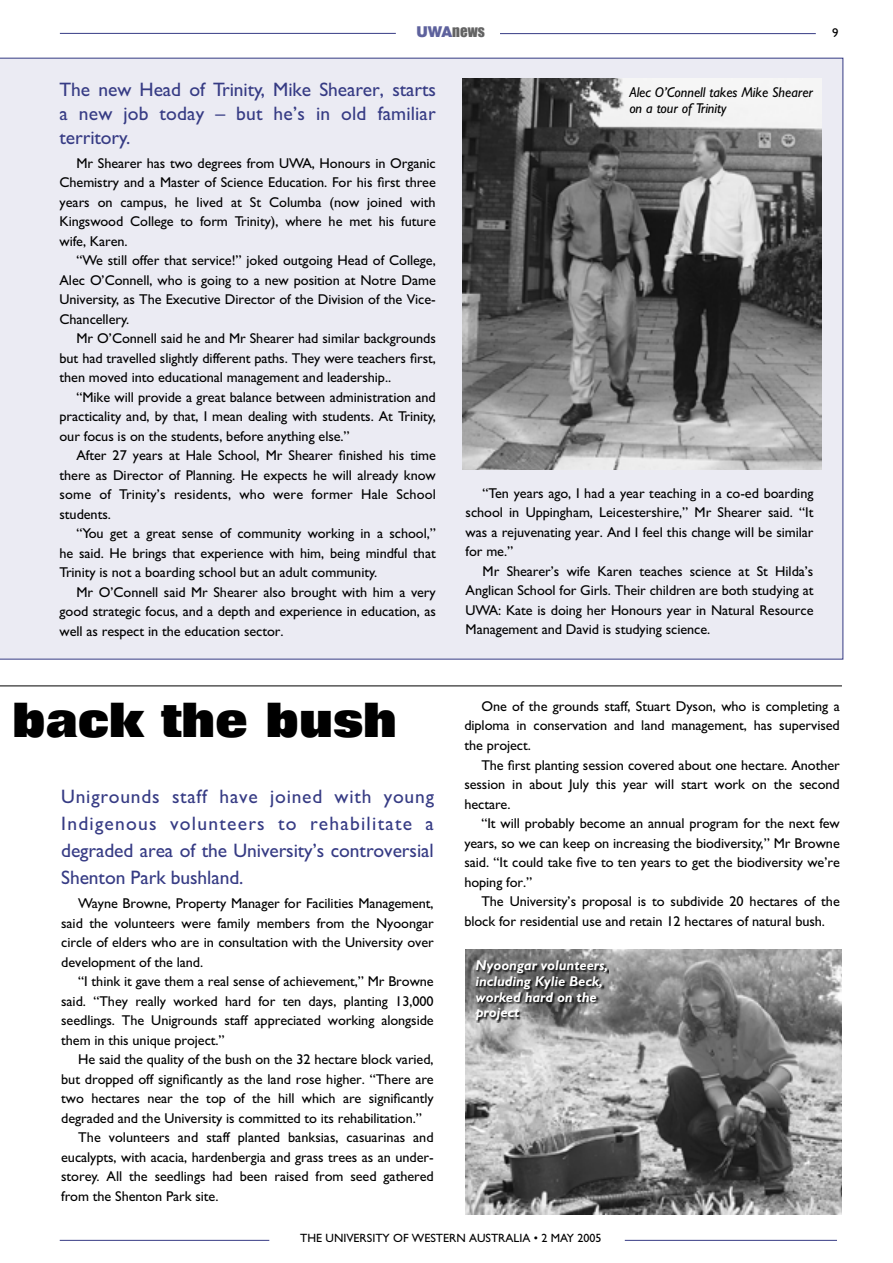
<style>
.page{position:relative;width:893px;height:1263px;background:#fff}
.page>*{position:absolute;margin:0;border:0;box-sizing:border-box;transform-origin:0 0}
.t1{font:800 48px "Folio";color:#000}
.t2{font:19.5px/27px "Gentle Sans";letter-spacing:-.005em;color:#363b84;text-align:justify}
.t3{font:15px "Impact";color:#636363}
.t4{font:14.25px/19.5px "Gentle Sans";letter-spacing:-.005em;color:#000;text-align:justify}
.t5{font:italic 700 14.25px/15.8px "Gentle Sans";letter-spacing:-.005em;color:#fff}
.t6{font:italic 14.25px/15.8px "Gentle Sans";letter-spacing:-.005em;color:#000}
.t7{font:12.75px "Gentle Sans";color:#000}
.t8{font:12px "Gentle Sans";color:#000}
.s1{font-family:"Helvetica Neue";font-weight:900;color:#5e629d}
</style>
<div class="page">
<img style="left:466px;top:949px;width:376px;height:265px">
<div style="left:0;top:58px;width:843px;height:601px;background:#ebebf3"></div>
<img style="left:462px;top:79px;width:359px;height:390px">
<svg style="left:475px;top:961px;width:134px;height:62px;background:#636363"></svg>
<hr style="left:0;top:685px;width:842px;height:1px;background:#000">
<hr style="left:60px;top:33px;width:336px;height:1px;background:#363b84">
<hr style="left:625px;top:1240px;width:212px;height:1px;background:#363b84">
<hr style="left:60px;top:1240px;width:209px;height:1px;background:#363b84">
<hr style="left:500px;top:33px;width:316px;height:1px;background:#363b84">
<p class="t3" style="left:416px;top:22px;width:70px"><span class="s1">UWA</span>NEWS</p>
<p class="t7" style="left:832px;top:26px;width:8px">9</p>
<h2 class="t2" style="left:60px;top:77px;width:378px;line-height:24px">The new Head of Trinity, Mike Shearer, starts a new job today – but he’s in old familiar territory.</h2>
<p class="t4" style="left:60px;top:153px;width:378px;text-indent:17px">Mr Shearer has two degrees from UWA, Honours in Organic Chemistry and a Master of Science Education. For his first three years on campus, he lived at St Columba (now joined with Kingswood College to form Trinity), where he met his future wife, Karen.</p>
<p class="t4" style="left:60px;top:250px;width:378px;text-indent:17px">“We still offer that service!” joked outgoing Head of College, Alec O’Connell, who is going to a new position at Notre Dame University, as The Executive Director of the Division of the Vice-Chancellery.</p>
<p class="t4" style="left:60px;top:328px;width:378px;text-indent:17px">Mr O’Connell said he and Mr Shearer had similar backgrounds but had travelled slightly different paths. They were teachers first, then moved into educational management and leadership..</p>
<p class="t4" style="left:60px;top:387px;width:378px;text-indent:17px">“Mike will provide a great balance between administration and practicality and, by that, I mean dealing with students. At Trinity, our focus is on the students, before anything else.”</p>
<p class="t4" style="left:60px;top:445px;width:378px;text-indent:17px">After 27 years at Hale School, Mr Shearer finished his time there as Director of Planning. He expects he will already know some of Trinity’s residents, who were former Hale School students.</p>
<p class="t4" style="left:60px;top:523px;width:378px;text-indent:17px">“You get a great sense of community working in a school,” he said. He brings that experience with him, being mindful that Trinity is not a boarding school but an adult community.</p>
<p class="t4" style="left:60px;top:582px;width:378px;text-indent:17px">Mr O’Connell said Mr Shearer also brought with him a very good strategic focus, and a depth and experience in education, as well as respect in the education sector.</p>
<h1 class="t1" style="left:12px;top:693px;width:386px">back the bush</h1>
<h2 class="t2" style="left:61px;top:783px;width:374px">Unigrounds staff have joined with young Indigenous volunteers to rehabilitate a degraded area of the University’s controversial Shenton Park bushland.</h2>
<p class="t4" style="left:61px;top:893px;width:374px;text-indent:17px">Wayne Browne, Property Manager for Facilities Management, said the volunteers were family members from the Nyoongar circle of elders who are in consultation with the University over development of the land.</p>
<p class="t4" style="left:61px;top:971px;width:374px;text-indent:17px">“I think it gave them a real sense of achievement,” Mr Browne said. “They really worked hard for ten days, planting 13,000 seedlings. The Unigrounds staff appreciated working alongside them in this unique project.”</p>
<p class="t4" style="left:78px;top:1049px;width:357px">He said the quality of the bush on the 32 hectare block varied,</p>
<p class="t4" style="left:61px;top:1069px;width:374px">but dropped off significantly as the land rose higher. “There are</p>
<p class="t4" style="left:61px;top:1088px;width:374px">two hectares near the top of the hill which are significantly</p>
<p class="t4" style="left:61px;top:1108px;width:362px">degraded and the University is committed to its rehabilitation.”</p>
<p class="t4" style="left:78px;top:1127px;width:357px">The volunteers and staff planted banksias, casuarinas and</p>
<p class="t4" style="left:61px;top:1147px;width:374px">eucalypts, with acacia, hardenbergia and grass trees as an under-</p>
<p class="t4" style="left:61px;top:1166px;width:374px">storey. All the seedlings had been raised from seed gathered</p>
<p class="t4" style="left:61px;top:1186px;width:159px">from the Shenton Park site.</p>
<p class="t6" style="left:629px;top:84px;width:185px">Alec O’Connell takes Mike Shearer on a tour of Trinity</p>
<p class="t4" style="left:466px;top:483px;width:349px;text-indent:17px">“Ten years ago, I had a year teaching in a co-ed boarding school in Uppingham, Leicestershire,” Mr Shearer said. “It was a rejuvenating year. And I feel this change will be similar for me.”</p>
<p class="t4" style="left:466px;top:561px;width:349px;text-indent:17px">Mr Shearer’s wife Karen teaches science at St Hilda’s Anglican School for Girls. Their children are both studying at UWA: Kate is doing her Honours year in Natural Resource Management and David is studying science.</p>
<p class="t4" style="left:464px;top:696px;width:377px;text-indent:17px">One of the grounds staff, Stuart Dyson, who is completing a diploma in conservation and land management, has supervised the project.</p>
<p class="t4" style="left:464px;top:755px;width:377px;text-indent:17px">The first planting session covered about one hectare. Another session in about July this year will start work on the second hectare.</p>
<p class="t4" style="left:464px;top:813px;width:377px;text-indent:17px">“It will probably become an annual program for the next few years, so we can keep on increasing the biodiversity,” Mr Browne said. “It could take five to ten years to get the biodiversity we’re hoping for.”</p>
<p class="t4" style="left:464px;top:891px;width:377px;text-indent:17px">The University’s proposal is to subdivide 20 hectares of the block for residential use and retain 12 hectares of natural bush.</p>
<p class="t5" style="left:475px;top:957px;width:134px">Nyoongar volunteers, including Kylie Beck, worked hard on the project</p>
<p class="t8" style="left:300px;top:1231px;width:303px">THE UNIVERSITY OF WESTERN AUSTRALIA • 2 MAY 2005</p>
</div>
